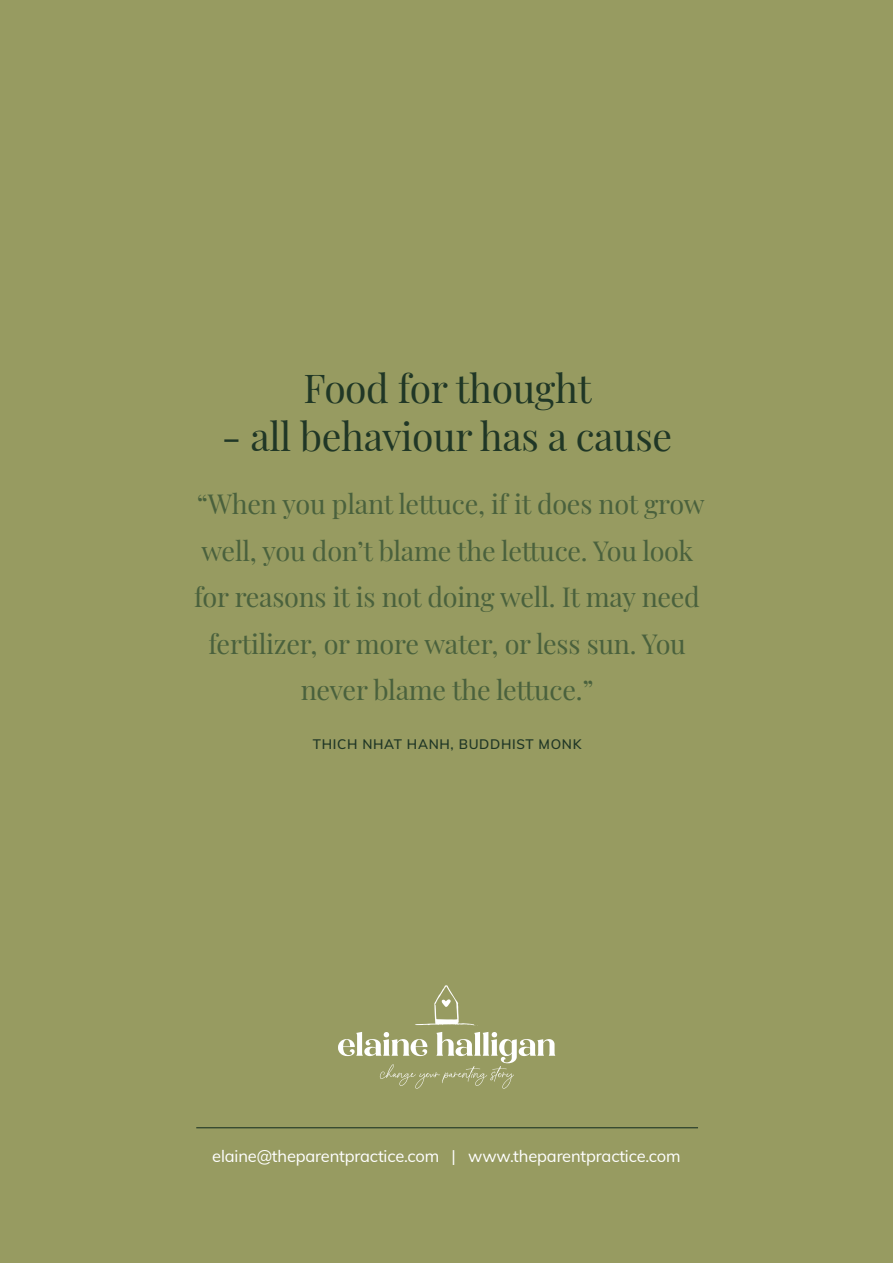
<style>
.page{position:relative;width:893px;height:1263px;background:#979b61}
.page>*{position:absolute;margin:0;border:0;box-sizing:border-box;transform-origin:0 0}
.t1{font:39px "Playfair Display";letter-spacing:-.01em;color:#203726}
.t2{font:27px/46.5px "Playfair Display";letter-spacing:-.01em;color:#4a613d;text-align:center}
.t3{font:16.5px "Mulish";letter-spacing:-.01em;color:#fff}
.t4{font:13.5px "Mulish";letter-spacing:.05em;color:#203726}
</style>
<div class="page">
<hr style="left:196px;top:1127px;width:502px;height:1px;background:#203726">
<svg style="left:338px;top:1032px;width:217px;height:57px"></svg>
<svg style="left:415px;top:985px;width:63px;height:41px"></svg>
<h1 class="t1" style="left:303px;top:357px;width:290px">Food for thought</h1>
<h1 class="t1" style="left:222px;top:405px;width:452px">- all behaviour has a cause</h1>
<p class="t2" style="left:194px;top:478px;width:512px">“When you plant lettuce, if it does not grow well, you don’t blame the lettuce. You look for reasons it is not doing well. It may need fertilizer, or more water, or less sun. You never blame the lettuce.”</p>
<p class="t4" style="left:313px;top:734px;width:270px">THICH NHAT HANH, BUDDHIST MONK</p>
<p class="t3" style="left:212px;top:1144px;width:470px">elaine@theparentpractice.com | www.theparentpractice.com</p>
</div>
